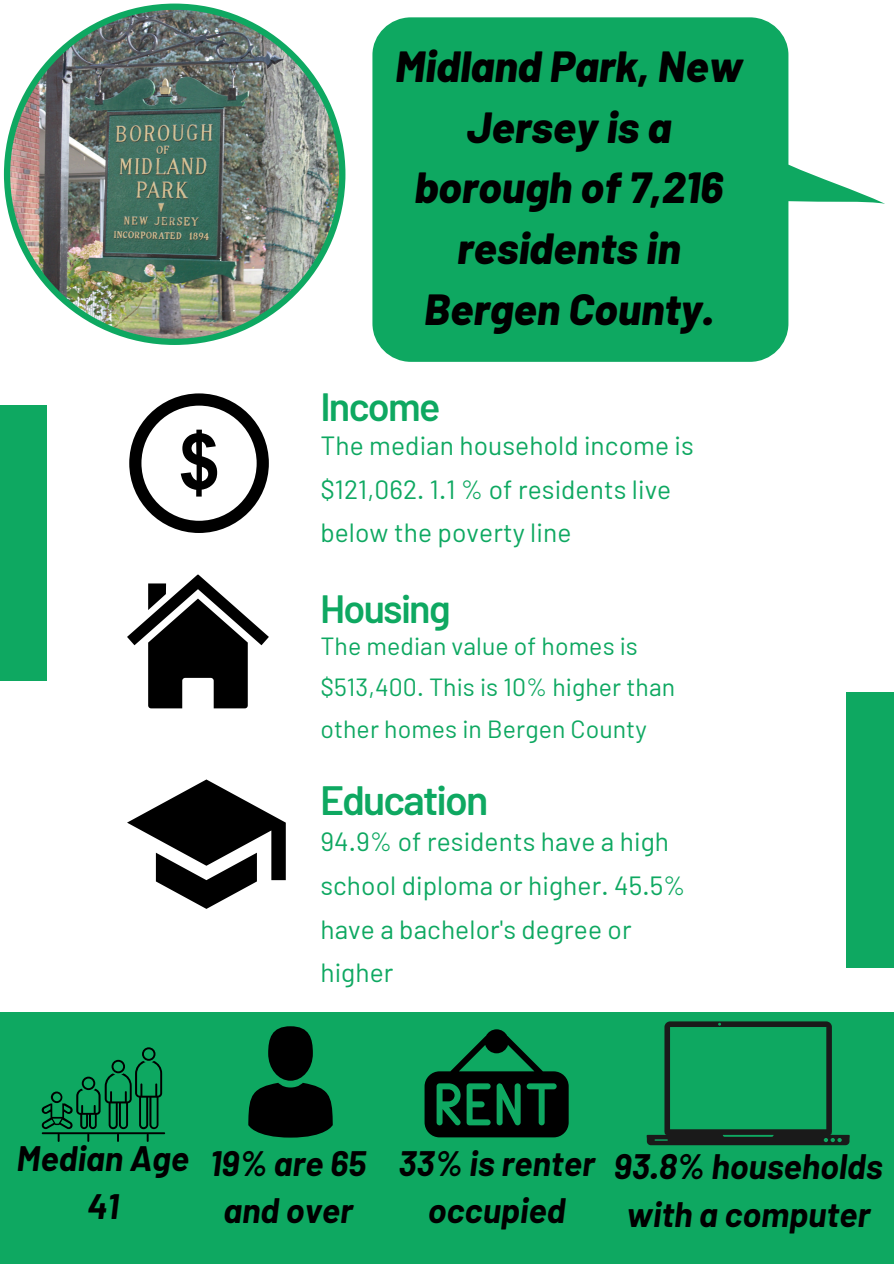
<style>
.page{position:relative;width:894px;height:1264px;background:#fff}
.page>*{position:absolute;margin:0;border:0;box-sizing:border-box;transform-origin:0 0}
.t1{font:italic 800 43.5px/60.8px "Barlow";color:#000;text-align:center}
.t2{font:600 40.95px "Barlow";letter-spacing:-.045em;color:#0ea861}
.t3{font:600 39.3px "Barlow";letter-spacing:-.045em;color:#0ea861}
.t4{font:italic 700 34.5px/47.8px "Barlow";color:#000;text-align:center}
.t5{font:26.25px/43.8px "Barlow";letter-spacing:.005em;color:#0ea861}
.t6{font:24.75px/41.7px "Barlow";letter-spacing:.005em;color:#0ea861}
</style>
<div class="page">
<div style="left:0;top:405px;width:47px;height:275px;background:#0ea861"></div>
<div style="left:846px;top:692px;width:47px;height:275px;background:#0ea861"></div>
<div style="left:0;top:1011px;width:893px;height:252px;background:#0ea861"></div>
<svg style="left:129px;top:393px;width:140px;height:140px"></svg>
<svg style="left:127px;top:574px;width:142px;height:134px"></svg>
<svg style="left:127px;top:779px;width:159px;height:129px"></svg>
<svg style="left:41px;top:1047px;width:124px;height:94px"></svg>
<div style="left:268px;top:1026px;width:45px;height:54px;background:#000;border-radius:50%"></div>
<svg style="left:248px;top:1083px;width:85px;height:54px"></svg>
<svg style="left:424px;top:1029px;width:144px;height:108px"></svg>
<svg style="left:646px;top:1021px;width:204px;height:124px"></svg>
<img style="left:4px;top:4px;width:341px;height:341px">
<svg style="left:372px;top:17px;width:512px;height:345px;fill:#0ea861"></svg>
<h1 class="t1" style="left:395px;top:34px;width:349px">Midland Park, New<br>Jersey is a borough of 7,216 residents in<br>Bergen County.</h1>
<p class="t3" style="left:320px;top:382px;width:121px">Income</p>
<h1 class="t5" style="left:320px;top:422px;width:375px">The median household income is $121,062. 1.1 % of residents live below the poverty line</h1>
<p class="t3" style="left:320px;top:584px;width:132px">Housing</p>
<p class="t6" style="left:320px;top:624px;width:356px">The median value of homes is $513,400. This is 10% higher than other homes in Bergen County</p>
<h1 class="t2" style="left:320px;top:774px;width:170px">Education</h1>
<p class="t5" style="left:320px;top:818px;width:366px">94.9% of residents have a high school diploma or higher. 45.5% have a bachelor's degree or higher</p>
<p class="t4" style="left:16px;top:1133px;width:174px">Median Age<br>41</p>
<h1 class="t4" style="left:210px;top:1137px;width:158px">19% are 65 and over</h1>
<p class="t4" style="left:398px;top:1137px;width:198px">33% is renter occupied</p>
<p class="t4" style="left:613px;top:1141px;width:270px">93.8% households with a computer</p>
</div>
